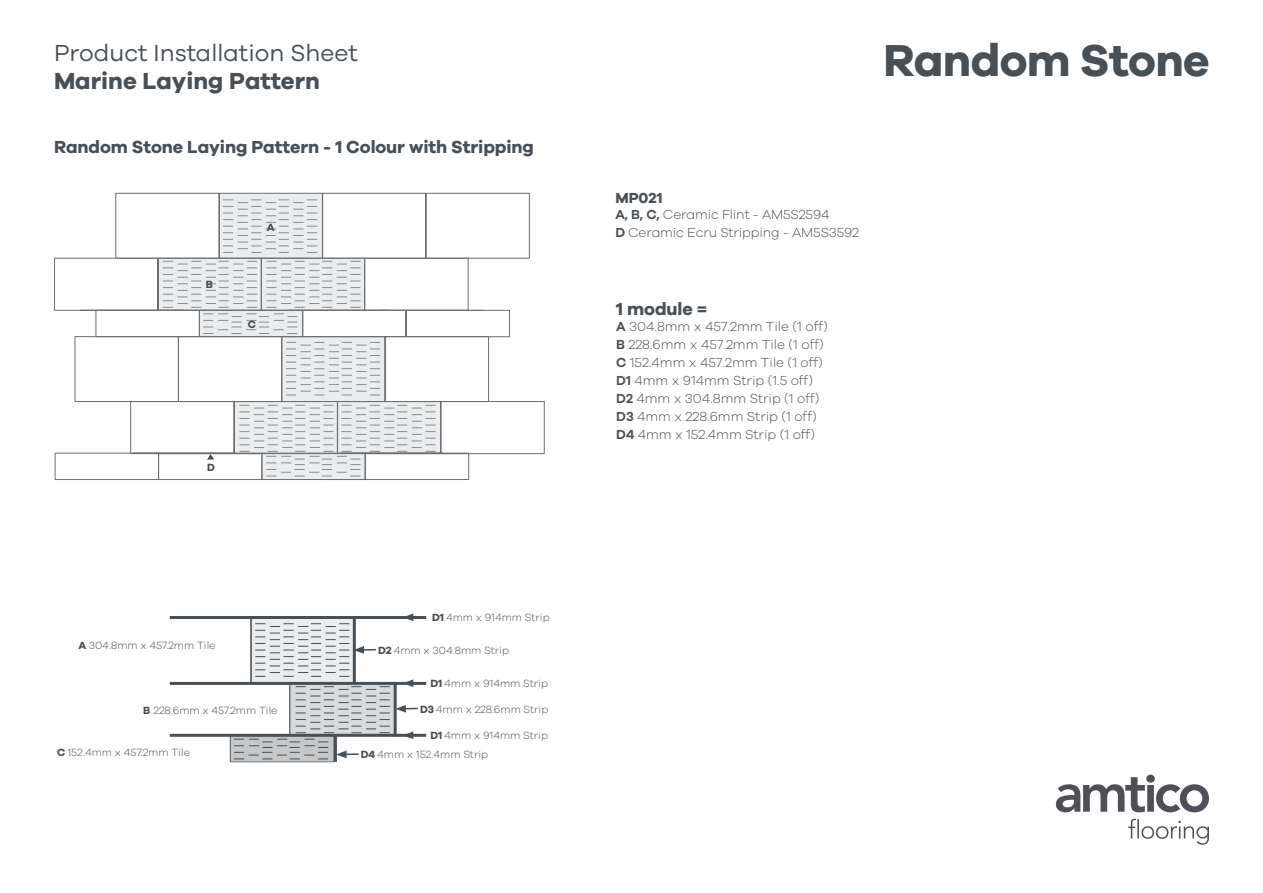
<style>
.page{position:relative;width:1263px;height:893px;background:#fff}
.page>*{position:absolute;margin:0;border:0;box-sizing:border-box;transform-origin:0 0}
.t1{font:700 46.05px "Galano Grotesque";letter-spacing:-.015em;color:#484f55}
.t2{font:24px "Galano Grotesque";color:#484f55}
.t3{font:700 24px "Galano Grotesque";color:#484f55}
.t4{font:700 18px "Galano Grotesque";letter-spacing:-.005em;color:#484f55}
.t5{font:700 15px "Galano Grotesque";color:#484f55}
.t6{font:300 13.5px/18px "Galano Grotesque";color:#484f55}
.t7{font:300 10.8px "Galano Grotesque";color:#484f55}
.t8{font:700 10.8px "Galano Grotesque";color:#484f55}
.s1{font-weight:700}
.s2{font-weight:600}
</style>
<div class="page">
<svg style="left:1056px;top:775px;width:153px;height:37px"></svg>
<svg style="left:1128px;top:819px;width:81px;height:26px"></svg>
<hr style="left:170px;top:734px;width:256px;height:3px;background:#484f55">
<hr style="left:170px;top:616px;width:256px;height:3px;background:#484f55">
<hr style="left:170px;top:682px;width:256px;height:3px;background:#484f55">
<svg style="left:229px;top:613px;width:196px;height:150px"></svg>
<svg style="left:54px;top:193px;width:491px;height:287px"></svg>
<h2 class="t2" style="left:54px;top:38px;width:305px">Product Installation Sheet</h2>
<h2 class="t3" style="left:54px;top:66px;width:268px">Marine Laying Pattern</h2>
<h3 class="t4" style="left:54px;top:135px;width:481px">Random Stone Laying Pattern - 1 Colour with Stripping</h3>
<p class="t8" style="left:206px;top:278px;width:9px">B</p>
<p class="t8" style="left:267px;top:221px;width:9px">A</p>
<p class="t8" style="left:248px;top:318px;width:10px">C</p>
<p class="t8" style="left:207px;top:461px;width:9px">D</p>
<p class="t7" style="left:78px;top:639px;width:139px"><span class="s1">A</span> 304.8mm x 457.2mm Tile</p>
<p class="t7" style="left:143px;top:704px;width:136px"><span class="s1">B</span> 228.6mm x 457.2mm Tile</p>
<p class="t7" style="left:57px;top:746px;width:134px"><span class="s1">C</span> 152.4mm x 457.2mm Tile</p>
<p class="t7" style="left:432px;top:611px;width:119px"><span class="s1">D1</span> 4mm x 914mm Strip</p>
<p class="t7" style="left:378px;top:644px;width:132px"><span class="s1">D2</span> 4mm x 304.8mm Strip</p>
<p class="t7" style="left:430px;top:677px;width:119px"><span class="s1">D1</span> 4mm x 914mm Strip</p>
<p class="t7" style="left:420px;top:703px;width:130px"><span class="s1">D3</span> 4mm x 228.6mm Strip</p>
<p class="t7" style="left:361px;top:747px;width:129px"><span class="s1">D4</span> 4mm x 152.4mm Strip</p>
<p class="t7" style="left:430px;top:729px;width:119px"><span class="s1">D1</span> 4mm x 914mm Strip</p>
<h1 class="t1" style="left:883px;top:32px;width:328px">Random Stone</h1>
<p class="t5" style="left:615px;top:189px;width:49px">MP021</p>
<p class="t6" style="left:615px;top:205px;width:245px"><span class="s2">A, B, C,</span> Ceramic Flint - AM5S2594<br><span class="s2">D</span> Ceramic Ecru Stripping - AM5S3592</p>
<h3 class="t4" style="left:616px;top:297px;width:92px">1 module =</h3>
<p class="t6" style="left:616px;top:335px;width:209px"><span class="s2">B</span> 228.6mm x 457.2mm Tile (1 off)<br><span class="s2">C</span> 152.4mm x 457.2mm Tile (1 off)<br><span class="s2">D1</span> 4mm x 914mm Strip (1.5 off)<br><span class="s2">D2</span> 4mm x 304.8mm Strip (1 off)<br><span class="s2">D3</span> 4mm x 228.6mm Strip (1 off)<br><span class="s2">D4</span> 4mm x 152.4mm Strip (1 off)</p>
<p class="t6" style="left:616px;top:317px;width:213px"><span class="s2">A</span> 304.8mm x 457.2mm Tile (1 off)</p>
</div>
